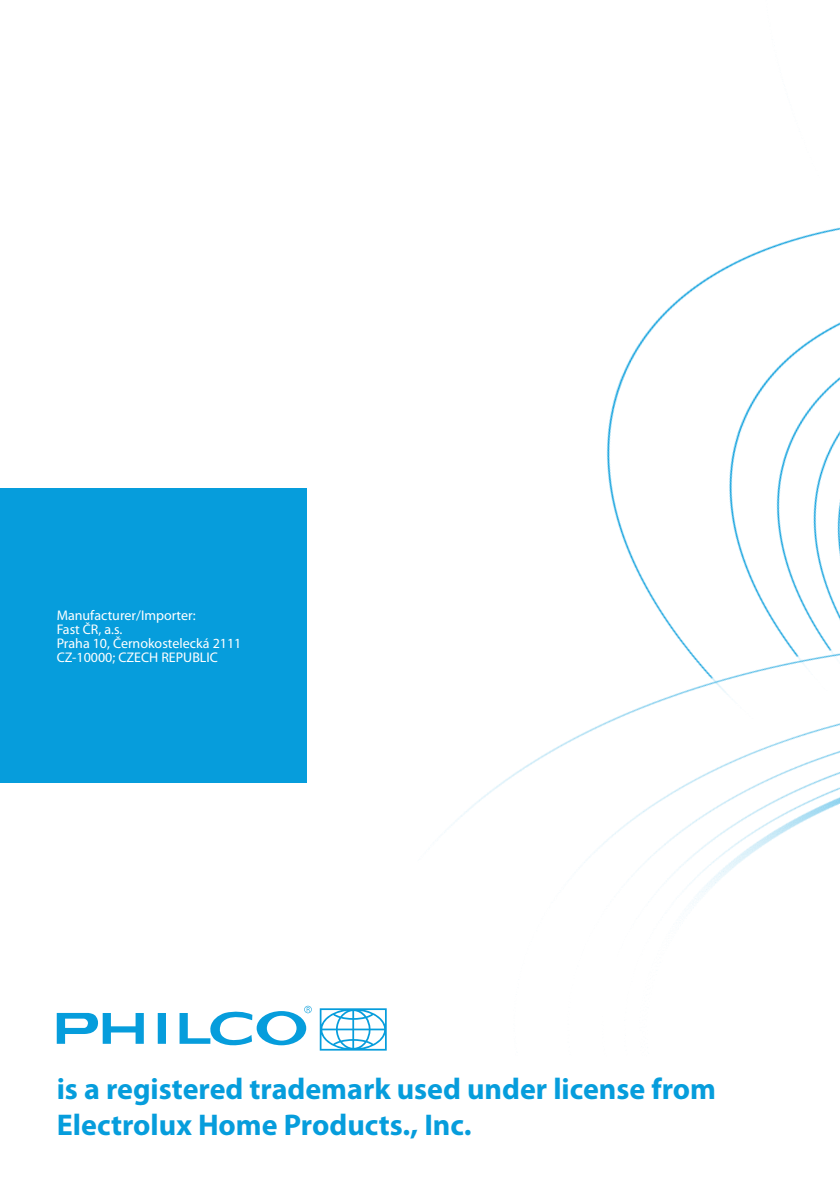
<style>
.page{position:relative;width:840px;height:1191px;background:#fff}
.page>*{position:absolute;margin:0;border:0;box-sizing:border-box;transform-origin:0 0}
.Základný_13{font:700 30px/36px "Myriad Pro";color:#069ddc}
.t1{font:700 20px "Myriad Pro";color:#069ddc}
.t2{font:14px/14px "Myriad Pro";color:#fff}
</style>
<div class="page">
<img style="left:444px;top:227px;width:395px;height:681px">
<div style="left:0;top:488px;width:306px;height:294px;background:#069ddc"></div>
<svg style="left:57px;top:1005px;width:329px;height:45px"></svg>
<p class="t2" style="left:57px;top:607px;width:186px">Manufacturer/Importer:<br>Fast ČR, a.s.<br>Praha 10, Černokostelecká 2111<br>CZ-10000; CZECH REPUBLIC</p>
<p class="Základný_13" style="left:57px;top:1070px;width:660px">is a registered trademark used under license from<br>Electrolux Home Products., Inc.</p>
<h2 class="t1" style="left:57px;top:1099px;width:64px">HU - 26</h2>
</div>
